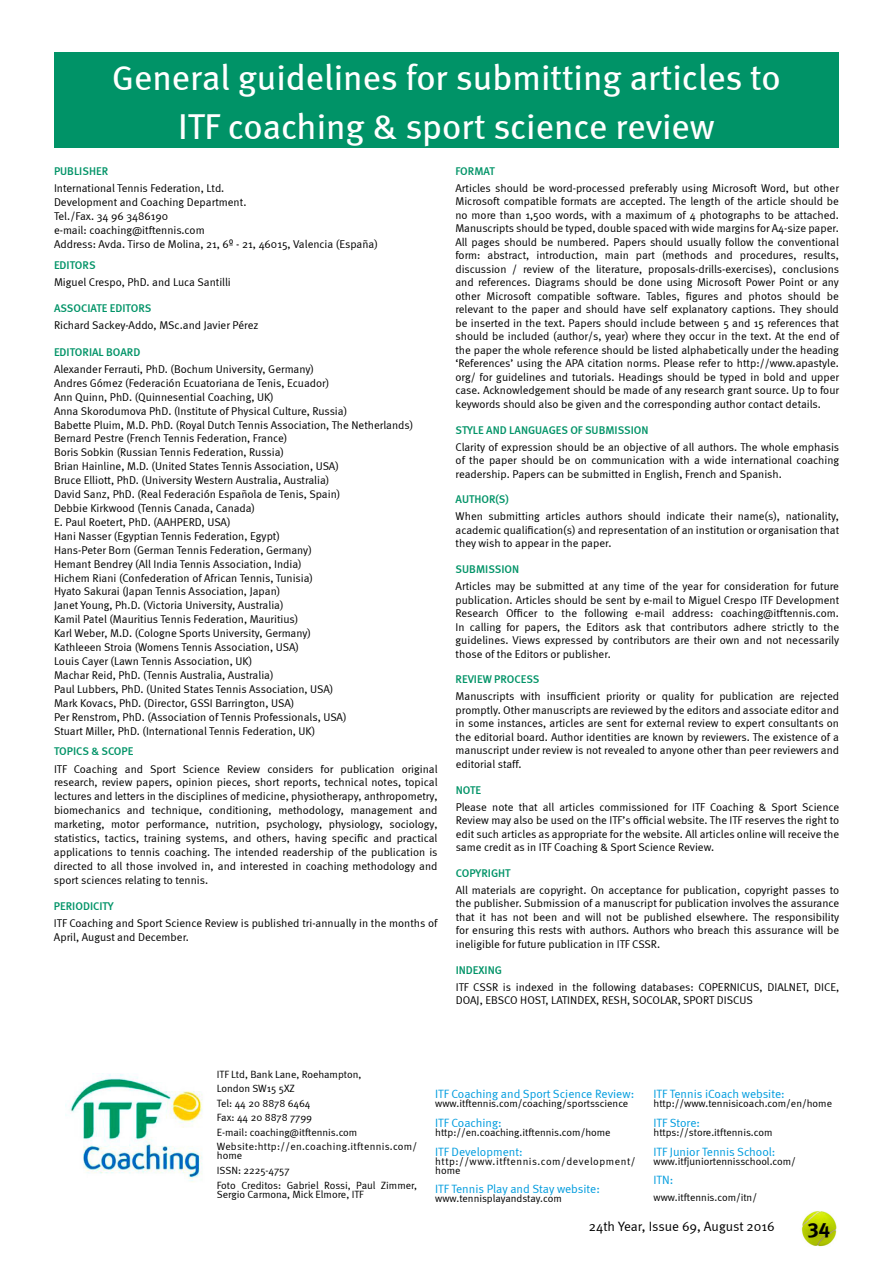
<style>
.page{position:relative;width:893px;height:1263px;background:#fff}
.page>*{position:absolute;margin:0;border:0;box-sizing:border-box;transform-origin:0 0}
.t1{font:36px/48.8px "Meta";color:#fff;text-align:center}
.t2{font:700 21px "Meta";color:#000}
.t3{font:13.5px "Meta Normal";color:#000}
.t4{font:12px "Meta Normal";color:#009cde}
.t5{font:11.25px/14px "Meta Normal";color:#000;text-align:justify}
.t6{font:11.25px "Meta Medium LF";color:#009367}
.t7{font:10.5px/14.5px "Meta Normal";color:#000}
.t8{font:10.5px/9px "Meta Normal";letter-spacing:.05em;color:#000}
.s1{font-size:34.5px}
</style>
<div class="page">
<img style="left:801px;top:1211px;width:36px;height:36px">
<div style="left:54px;top:53px;width:785px;height:95px;background:#009367"></div>
<img style="left:66px;top:1073px;width:137px;height:109px">
<h1 class="t1" style="left:112px;top:53px;width:670px"><span class="s1">G</span>eneral guidelines for submitting articles to<br>ITF coaching &amp; sport science review</h1>
<p class="t6" style="left:54px;top:164px;width:56px">PUBLISHER</p>
<p class="t5" style="left:54px;top:181px;width:325px;text-align:left">International Tennis Federation, Ltd.<br>Development and Coaching Department.<br>Tel./Fax. 34 96 3486190<br>e-mail: coaching@itftennis.com<br>Address: Avda. Tirso de Molina, 21, 6º - 21, 46015, Valencia (España)</p>
<p class="t6" style="left:54px;top:258px;width:43px">EDITORS</p>
<p class="t5" style="left:54px;top:275px;width:178px">Miguel Crespo, PhD. and Luca Santilli</p>
<p class="t6" style="left:54px;top:302px;width:99px">ASSOCIATE EDITORS</p>
<p class="t5" style="left:54px;top:318px;width:206px">Richard Sackey-Addo, MSc.and Javier Pérez</p>
<p class="t6" style="left:54px;top:345px;width:88px">EDITORIAL BOARD</p>
<p class="t5" style="left:54px;top:362px;width:361px;text-align:left">Alexander Ferrauti, PhD. (Bochum University, Germany)<br>Andres Gómez (Federación Ecuatoriana de Tenis, Ecuador)<br>Ann Quinn, PhD. (Quinnesential Coaching, UK)<br>Anna Skorodumova PhD. (Institute of Physical Culture, Russia)<br>Babette Pluim, M.D. PhD. (Royal Dutch Tennis Association, The Netherlands)<br>Bernard Pestre (French Tennis Federation, France)<br>Boris Sobkin (Russian Tennis Federation, Russia)<br>Brian Hainline, M.D. (United States Tennis Association, USA)<br>Bruce Elliott, PhD. (University Western Australia, Australia)<br>David Sanz, PhD. (Real Federación Española de Tenis, Spain)<br>Debbie Kirkwood (Tennis Canada, Canada)<br>E. Paul Roetert, PhD. (AAHPERD, USA)<br>Hani Nasser (Egyptian Tennis Federation, Egypt)<br>Hans-Peter Born (German Tennis Federation, Germany)<br>Hemant Bendrey (All India Tennis Association, India)<br>Hichem Riani (Confederation of African Tennis, Tunisia)<br>Hyato Sakurai (Japan Tennis Association, Japan)<br>Janet Young, Ph.D. (Victoria University, Australia)<br>Kamil Patel (Mauritius Tennis Federation, Mauritius)<br>Karl Weber, M.D. (Cologne Sports University, Germany)<br>Kathleeen Stroia (Womens Tennis Association, USA)<br>Louis Cayer (Lawn Tennis Association, UK)<br>Machar Reid, PhD. (Tennis Australia, Australia)<br>Paul Lubbers, PhD. (United States Tennis Association, USA)<br>Mark Kovacs, PhD. (Director, GSSI Barrington, USA)<br>Per Renstrom, PhD. (Association of Tennis Professionals, USA)<br>Stuart Miller, PhD. (International Tennis Federation, UK)</p>
<p class="t6" style="left:54px;top:745px;width:81px">TOPICS &amp; SCOPE</p>
<p class="t5" style="left:54px;top:761px;width:385px">ITF Coaching and Sport Science Review considers for publication original research, review papers, opinion pieces, short reports, technical notes, topical lectures and letters in the disciplines of medicine, physiotherapy, anthropometry, biomechanics and technique, conditioning, methodology, management and marketing, motor performance, nutrition, psychology, physiology, sociology, statistics, tactics, training systems, and others, having specific and practical applications to tennis coaching. The intended readership of the publication is directed to all those involved in, and interested in coaching methodology and sport sciences relating to tennis.</p>
<p class="t6" style="left:54px;top:899px;width:61px">PERIODICITY</p>
<p class="t5" style="left:54px;top:916px;width:385px">ITF Coaching and Sport Science Review is published tri-annually in the months of<br>April, August and December.</p>
<p class="t6" style="left:455px;top:164px;width:41px">FORMAT</p>
<p class="t5" style="left:455px;top:181px;width:385px;line-height:13.5px">Articles should be word-processed preferably using Microsoft Word, but other Microsoft compatible formats are accepted. The length of the article should be no more than 1,500 words, with a maximum of 4 photographs to be attached.<br>Manuscripts should be typed, double spaced with wide margins for A4-size paper.<br>All pages should be numbered. Papers should usually follow the conventional form: abstract, introduction, main part (methods and procedures, results, discussion / review of the literature, proposals-drills-exercises), conclusions and references. Diagrams should be done using Microsoft Power Point or any other Microsoft compatible software. Tables, figures and photos should be relevant to the paper and should have self explanatory captions. They should be inserted in the text. Papers should include between 5 and 15 references that should be included (author/s, year) where they occur in the text. At the end of the paper the whole reference should be listed alphabetically under the heading ‘References’ using the APA citation norms. Please refer to http://www.apastyle. org/ for guidelines and tutorials. Headings should be typed in bold and upper case. Acknowledgement should be made of any research grant source. Up to four keywords should also be given and the corresponding author contact details.</p>
<p class="t6" style="left:456px;top:423px;width:195px">STYLE AND LANGUAGES OF SUBMISSION</p>
<p class="t5" style="left:456px;top:440px;width:385px;line-height:13.5px">Clarity of expression should be an objective of all authors. The whole emphasis of the paper should be on communication with a wide international coaching readership. Papers can be submitted in English, French and Spanish.</p>
<p class="t6" style="left:456px;top:493px;width:55px">AUTHOR(S)</p>
<p class="t5" style="left:456px;top:509px;width:385px;line-height:13.5px">When submitting articles authors should indicate their name(s), nationality, academic qualification(s) and representation of an institution or organisation that they wish to appear in the paper.</p>
<p class="t6" style="left:456px;top:563px;width:65px">SUBMISSION</p>
<p class="t5" style="left:456px;top:579px;width:385px;line-height:13.5px">Articles may be submitted at any time of the year for consideration for future publication. Articles should be sent by e-mail to Miguel Crespo ITF Development Research Officer to the following e-mail address: coaching@itftennis.com.<br>In calling for papers, the Editors ask that contributors adhere strictly to the guidelines. Views expressed by contributors are their own and not necessarily those of the Editors or publisher.</p>
<p class="t6" style="left:456px;top:673px;width:85px">REVIEW PROCESS</p>
<p class="t5" style="left:456px;top:689px;width:385px;line-height:13.5px">Manuscripts with insufficient priority or quality for publication are rejected promptly. Other manuscripts are reviewed by the editors and associate editor and in some instances, articles are sent for external review to expert consultants on the editorial board. Author identities are known by reviewers. The existence of a manuscript under review is not revealed to anyone other than peer reviewers and editorial staff.</p>
<p class="t6" style="left:456px;top:783px;width:27px">NOTE</p>
<p class="t5" style="left:456px;top:800px;width:385px;line-height:13.5px">Please note that all articles commissioned for ITF Coaching &amp; Sport Science Review may also be used on the ITF’s official website. The ITF reserves the right to edit such articles as appropriate for the website. All articles online will receive the same credit as in ITF Coaching &amp; Sport Science Review.</p>
<p class="t6" style="left:456px;top:866px;width:56px">COPYRIGHT</p>
<p class="t5" style="left:456px;top:883px;width:385px;line-height:13.5px">All materials are copyright. On acceptance for publication, copyright passes to the publisher. Submission of a manuscript for publication involves the assurance that it has not been and will not be published elsewhere. The responsibility for ensuring this rests with authors. Authors who breach this assurance will be ineligible for future publication in ITF CSSR.</p>
<p class="t6" style="left:456px;top:963px;width:48px">INDEXING</p>
<p class="t5" style="left:456px;top:980px;width:385px;line-height:13.5px">ITF CSSR is indexed in the following databases: COPERNICUS, DIALNET, DICE,<br>DOAJ, EBSCO HOST, LATINDEX, RESH, SOCOLAR, SPORT DISCUS</p>
<p class="t7" style="left:217px;top:1067px;width:202px">ITF Ltd, Bank Lane, Roehampton,<br>London SW15 5XZ<br>Tel: 44 20 8878 6464<br>Fax: 44 20 8878 7799<br>E-mail: coaching@itftennis.com<br>Website:http://en.coaching.itftennis.com/</p>
<p class="t7" style="left:217px;top:1148px;width:202px">home<br>ISSN: 2225-4757<br>Foto Creditos: Gabriel Rossi, Paul Zimmer,</p>
<p class="t7" style="left:217px;top:1186px;width:148px">Sergio Carmona, Mick Elmore, ITF</p>
<p class="t4" style="left:435px;top:1086px;width:200px">ITF Coaching and Sport Science Review:</p>
<p class="t7" style="left:435px;top:1096px;width:195px">www.itftennis.com/coaching/sportsscience</p>
<p class="t4" style="left:435px;top:1115px;width:68px">ITF Coaching:</p>
<p class="t7" style="left:435px;top:1124px;width:177px">http://en.coaching.itftennis.com/home</p>
<p class="t4" style="left:435px;top:1144px;width:89px">ITF Development:</p>
<p class="t8" style="left:435px;top:1156px;width:202px">http://www.itftennis.com/development/ home</p>
<p class="t4" style="left:435px;top:1182px;width:166px">ITF Tennis Play and Stay website:</p>
<p class="t7" style="left:435px;top:1191px;width:128px">www.tennisplayandstay.com</p>
<p class="t4" style="left:653px;top:1086px;width:133px">ITF Tennis iCoach website:</p>
<p class="t7" style="left:653px;top:1096px;width:180px">http://www.tennisicoach.com/en/home</p>
<p class="t4" style="left:653px;top:1115px;width:48px">ITF Store:</p>
<p class="t7" style="left:653px;top:1124px;width:120px">https://store.itftennis.com</p>
<p class="t4" style="left:653px;top:1144px;width:123px">ITF Junior Tennis School:</p>
<p class="t7" style="left:653px;top:1153px;width:144px">www.itfjuniortennisschool.com/</p>
<p class="t4" style="left:653px;top:1173px;width:21px">ITN:</p>
<p class="t7" style="left:653px;top:1189px;width:105px">www.itftennis.com/itn/</p>
<p class="t3" style="left:589px;top:1218px;width:187px">24th Year, Issue 69, August 2016</p>
<h2 class="t2" style="left:807px;top:1214px;width:24px">34</h2>
</div>
